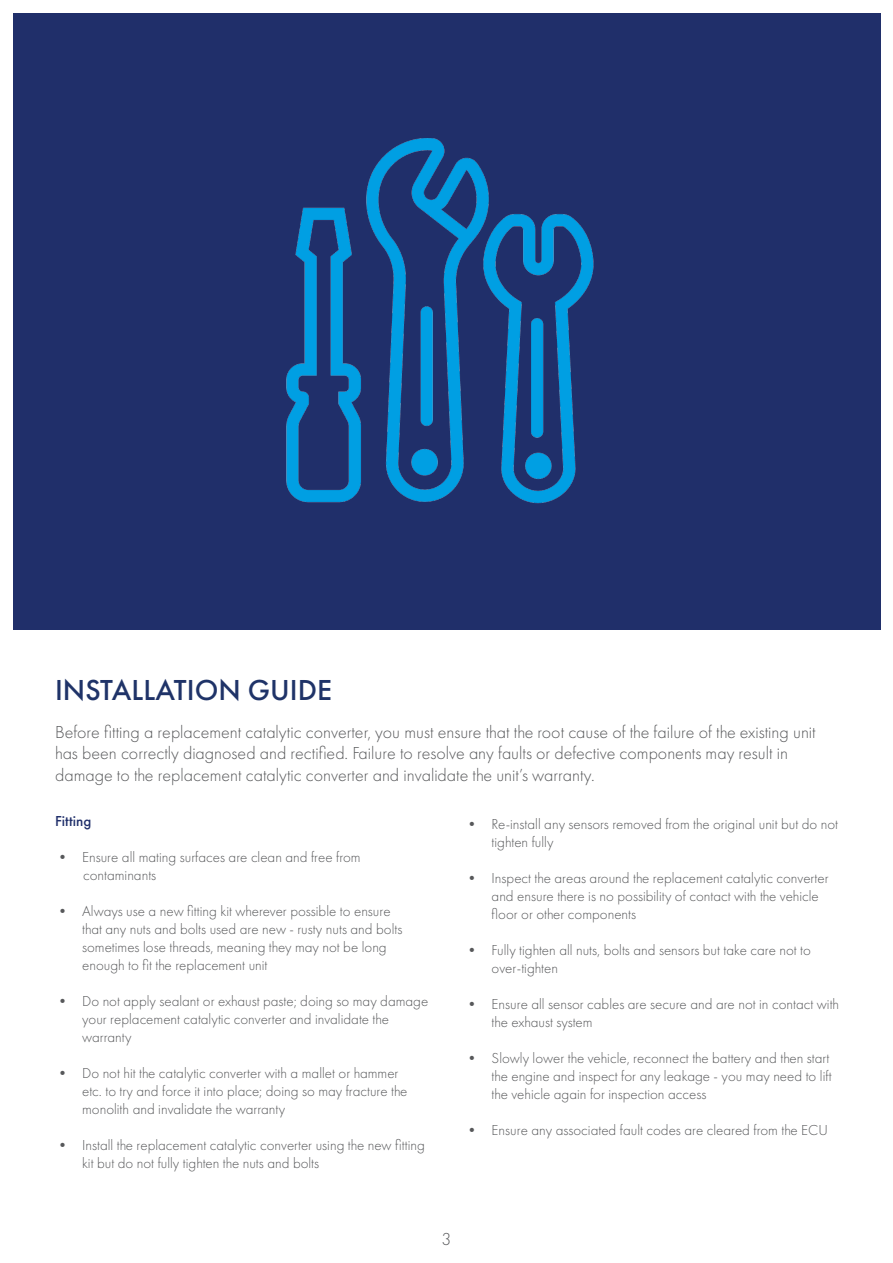
<style>
.page{position:relative;width:893px;height:1263px;background:#fff}
.page>*{position:absolute;margin:0;border:0;box-sizing:border-box;transform-origin:0 0}
.t1{font:500 30px "Futura PT";color:#1f3368}
.t2{font:300 18px/21.6px "Futura PT";color:#57585a}
.t3{font:300 15px/18px "Futura PT";color:#57585a}
.t4{font:500 15px "Futura PT";color:#202f6a}
</style>
<div class="page">
<div style="left:13px;top:13px;width:867px;height:616px;background:#202f6a"></div>
<img style="left:286px;top:138px;width:308px;height:366px">
<p class="t1" style="left:55px;top:671px;width:278px">INSTALLATION GUIDE</p>
<p class="t2" style="left:55px;top:721px;width:762px">Before fitting a replacement catalytic converter, you must ensure that the root cause of the failure of the existing unit has been correctly diagnosed and rectified. Failure to resolve any faults or defective components may result in</p>
<p class="t2" style="left:55px;top:764px;width:541px">damage to the replacement catalytic converter and invalidate the unit’s warranty.</p>
<p class="t4" style="left:55px;top:812px;width:38px">Fitting</p>
<p class="t3" style="left:55px;top:848px;width:307px">• Ensure all mating surfaces are clean and free from</p>
<p class="t3" style="left:83px;top:866px;width:75px">contaminants</p>
<p class="t3" style="left:82px;top:902px;width:322px;text-indent:-27px">• Always use a new fitting kit wherever possible to ensure that any nuts and bolts used are new - rusty nuts and bolts sometimes lose threads, meaning they may not be long enough to fit the replacement unit</p>
<p class="t3" style="left:82px;top:992px;width:348px;text-indent:-27px">• Do not apply sealant or exhaust paste; doing so may damage your replacement catalytic converter and invalidate the warranty</p>
<p class="t3" style="left:82px;top:1064px;width:327px;text-indent:-27px">• Do not hit the catalytic converter with a mallet or hammer etc. to try and force it into place; doing so may fracture the monolith and invalidate the warranty</p>
<p class="t3" style="left:82px;top:1136px;width:344px;text-indent:-27px">• Install the replacement catalytic converter using the new fitting kit but do not fully tighten the nuts and bolts</p>
<p class="t3" style="left:492px;top:815px;width:348px;text-indent:-27px">• Re-install any sensors removed from the original unit but do not tighten fully</p>
<p class="t3" style="left:492px;top:869px;width:338px;text-indent:-27px">• Inspect the areas around the replacement catalytic converter and ensure there is no possibility of contact with the vehicle floor or other components</p>
<p class="t3" style="left:492px;top:941px;width:321px;text-indent:-27px">• Fully tighten all nuts, bolts and sensors but take care not to over-tighten</p>
<p class="t3" style="left:492px;top:995px;width:349px;text-indent:-27px">• Ensure all sensor cables are secure and are not in contact with the exhaust system</p>
<p class="t3" style="left:492px;top:1049px;width:342px;text-indent:-27px">• Slowly lower the vehicle, reconnect the battery and then start the engine and inspect for any leakage - you may need to lift the vehicle again for inspection access</p>
<p class="t3" style="left:465px;top:1121px;width:365px">• Ensure any associated fault codes are cleared from the ECU</p>
<p class="t2" style="left:442px;top:1228px;width:11px">3</p>
</div>
